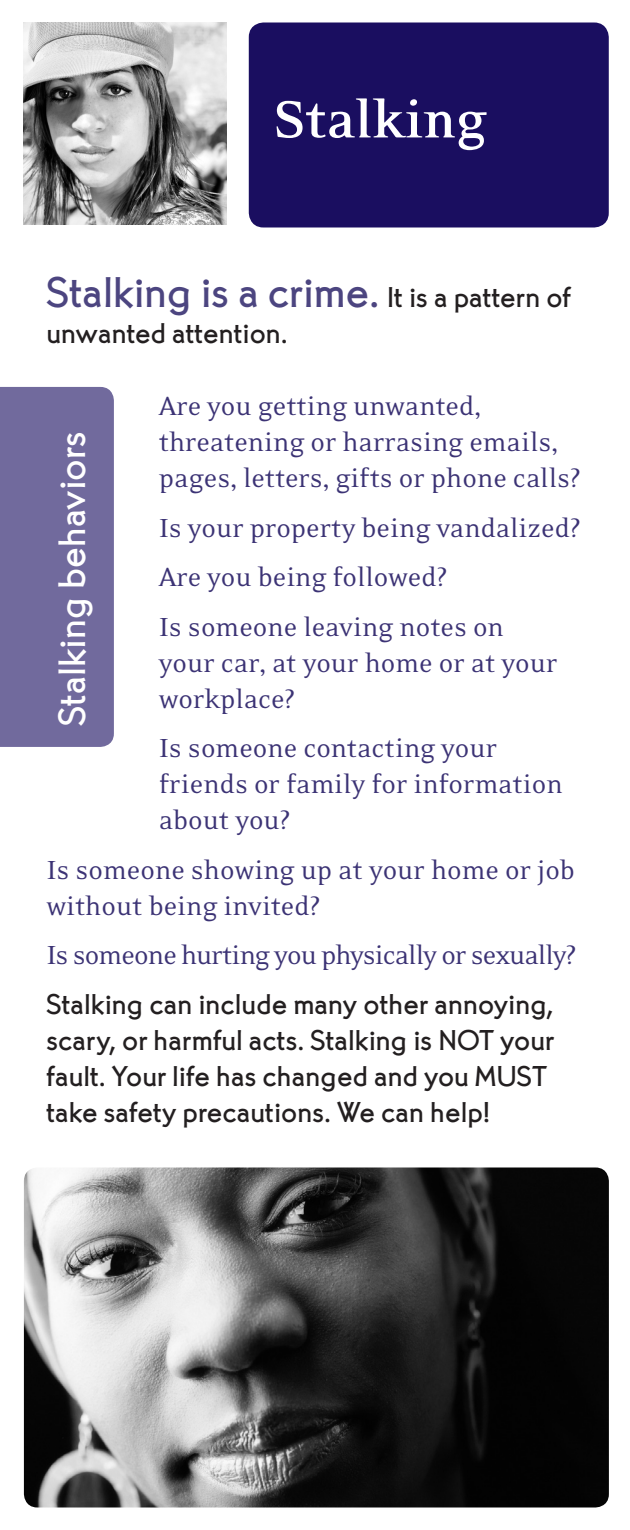
<style>
.page{position:relative;width:630px;height:1530px;background:#fff}
.page>*{position:absolute;margin:0;border:0;box-sizing:border-box;transform-origin:0 0}
.t1{font:700 60px "Eidetic Neo";letter-spacing:-.005em;color:#fff}
.t2{font:500 45px "Martin Got URWT";color:#4c4580}
.t3{font:500 40px "Martin Got URWT";color:#fff}
.t4{font:30px/36px "Eidetic Neo";color:#3c3375}
.t5{font:500 30px/36px "Martin Got URWT";color:#231f20}
.t6{font:30px "Eidetic Neo";letter-spacing:-.03em;color:#3c3375}
.s1{font-size:30px;color:#231f20}
</style>
<div class="page">
<div style="left:250px;top:24px;width:358px;height:202px;background:#1a0e60;border-radius:14px"></div>
<div style="left:249px;top:22px;width:360px;height:206px;border:2px solid #1a0e60;border-radius:14px"></div>
<div style="left:0;top:387px;width:114px;height:360px;background:#716a9d"></div>
<img style="left:24px;top:1168px;width:585px;height:340px">
<img style="left:24px;top:22px;width:202px;height:203px">
<p class="t1" style="left:273px;top:89px;width:215px">Stalking</p>
<p class="t2" style="left:46px;top:266px;width:526px">Stalking is a crime. <span class="s1">It is a pattern of</span></p>
<p class="t5" style="left:46px;top:315px;width:243px">unwanted attention.</p>
<p class="t4" style="left:159px;top:389px;width:424px">Are you getting unwanted, threatening or harrasing emails, pages, letters, gifts or phone calls?</p>
<p class="t4" style="left:159px;top:511px;width:423px">Is your property being vandalized?</p>
<p class="t4" style="left:159px;top:560px;width:290px">Are you being followed?</p>
<p class="t4" style="left:159px;top:610px;width:400px">Is someone leaving notes on your car, at your home or at your workplace?</p>
<p class="t4" style="left:159px;top:731px;width:406px">Is someone contacting your friends or family for information about you?</p>
<p class="t4" style="left:46px;top:853px;width:530px">Is someone showing up at your home or job without being invited?</p>
<p class="t6" style="left:46px;top:940px;width:532px">Is someone hurting you physically or sexually?</p>
<p class="t5" style="left:46px;top:985px;width:509px">Stalking can include many other annoying, scary, or harmful acts. Stalking is NOT your fault. Your life has changed and you MUST take safety precautions. We can help!</p>
<p class="t3" style="left:48px;top:726px;width:297px;rotate:-90deg">Stalking behaviors</p>
</div>
